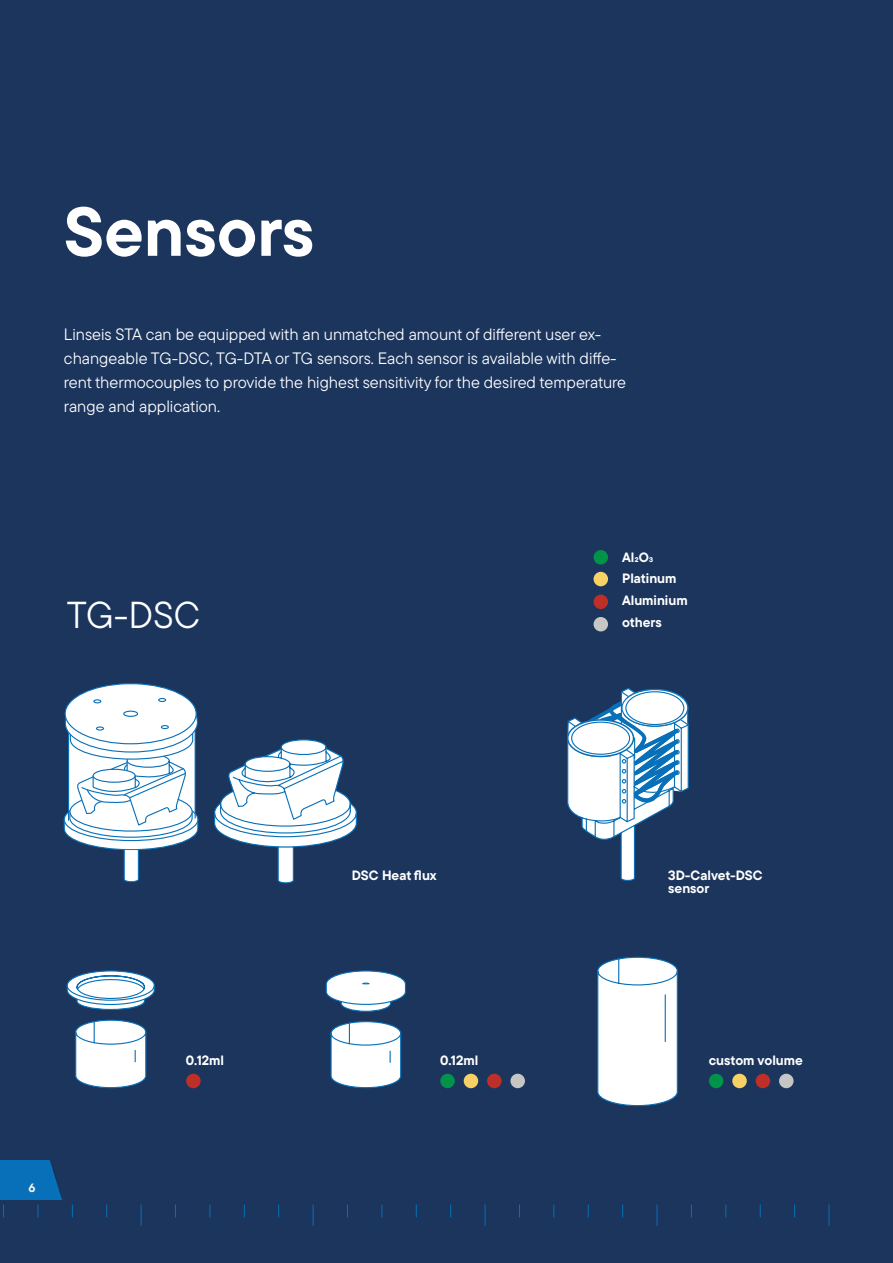
<style>
.page{position:relative;width:893px;height:1263px;background:#1b355d}
.page>*{position:absolute;margin:0;border:0;box-sizing:border-box;transform-origin:0 0}
.t1{font:700 69px "TT Commons Pro";color:#fff}
.t2{font:37.5px "TT Commons Pro";color:#fff}
.t3{font:16.5px/24px "TT Commons Pro";color:#fff}
.t4{font:700 13.5px/21.8px "TT Commons Pro";color:#fff}
.t5{font:700 12px "TT Commons Pro";color:#f9f7f4}
</style>
<div class="page">
<img style="left:0;top:1160px;width:62px;height:39px">
<div style="left:186px;top:1074px;width:15px;height:14px;background:#be2f27;border-radius:50%"></div>
<div style="left:440px;top:1074px;width:15px;height:14px;background:#009349;border-radius:50%"></div>
<div style="left:709px;top:1074px;width:14px;height:14px;background:#009349;border-radius:50%"></div>
<div style="left:464px;top:1074px;width:14px;height:14px;background:#f8d166;border-radius:50%"></div>
<div style="left:732px;top:1074px;width:15px;height:14px;background:#f8d166;border-radius:50%"></div>
<div style="left:487px;top:1074px;width:15px;height:14px;background:#be2f27;border-radius:50%"></div>
<div style="left:756px;top:1074px;width:14px;height:14px;background:#be2f27;border-radius:50%"></div>
<div style="left:594px;top:617px;width:14px;height:14px;background:#c7c6c6;border-radius:50%"></div>
<div style="left:594px;top:595px;width:14px;height:14px;background:#be2f27;border-radius:50%"></div>
<div style="left:594px;top:572px;width:14px;height:14px;background:#f8d166;border-radius:50%"></div>
<div style="left:594px;top:550px;width:14px;height:15px;background:#009349;border-radius:50%"></div>
<div style="left:510px;top:1074px;width:15px;height:14px;background:#c7c6c6;border-radius:50%"></div>
<div style="left:779px;top:1074px;width:15px;height:14px;background:#c7c6c6;border-radius:50%"></div>
<svg style="left:567px;top:688px;width:122px;height:193px"></svg>
<svg style="left:75px;top:1019px;width:72px;height:70px;background:#d3dee8"></svg>
<svg style="left:66px;top:970px;width:89px;height:40px"></svg>
<svg style="left:325px;top:970px;width:81px;height:119px"></svg>
<svg style="left:597px;top:956px;width:81px;height:151px;background:#e5ecf2"></svg>
<svg style="left:63px;top:683px;width:136px;height:200px"></svg>
<div style="left:124px;top:711px;width:14px;height:5px;background:#fff;border-radius:50%"></div>
<div style="left:123px;top:711px;width:15px;height:6px;border:1px solid #0870b8;border-radius:50%"></div>
<svg style="left:214px;top:739px;width:143px;height:145px"></svg>
<svg style="left:829px;top:1204px;width:1px;height:22px"></svg>
<svg style="left:657px;top:1204px;width:1px;height:22px"></svg>
<svg style="left:485px;top:1204px;width:1px;height:22px"></svg>
<svg style="left:313px;top:1204px;width:1px;height:22px"></svg>
<svg style="left:141px;top:1204px;width:1px;height:22px"></svg>
<svg style="left:794px;top:1204px;width:1px;height:13px"></svg>
<svg style="left:622px;top:1204px;width:1px;height:13px"></svg>
<svg style="left:450px;top:1204px;width:1px;height:13px"></svg>
<svg style="left:278px;top:1204px;width:1px;height:13px"></svg>
<svg style="left:106px;top:1204px;width:1px;height:13px"></svg>
<svg style="left:760px;top:1204px;width:1px;height:13px"></svg>
<svg style="left:588px;top:1204px;width:1px;height:13px"></svg>
<svg style="left:416px;top:1204px;width:1px;height:13px"></svg>
<svg style="left:244px;top:1204px;width:1px;height:13px"></svg>
<svg style="left:72px;top:1204px;width:1px;height:13px"></svg>
<svg style="left:726px;top:1204px;width:1px;height:13px"></svg>
<svg style="left:554px;top:1204px;width:1px;height:13px"></svg>
<svg style="left:382px;top:1204px;width:1px;height:13px"></svg>
<svg style="left:210px;top:1204px;width:1px;height:13px"></svg>
<svg style="left:38px;top:1204px;width:1px;height:13px"></svg>
<svg style="left:691px;top:1204px;width:1px;height:13px"></svg>
<svg style="left:519px;top:1204px;width:1px;height:13px"></svg>
<svg style="left:347px;top:1204px;width:1px;height:13px"></svg>
<svg style="left:175px;top:1204px;width:1px;height:13px"></svg>
<svg style="left:3px;top:1204px;width:1px;height:13px"></svg>
<h1 class="t1" style="left:64px;top:179px;width:252px">Sensors</h1>
<p class="t3" style="left:64px;top:322px;width:564px">Linseis STA can be equipped with an unmatched amount of different user ex&shy;changeable TG-DSC, TG-DTA or TG sensors. Each sensor is available with diffe&shy;rent thermocouples to provide the highest sensitivity for the desired temperature range and application.</p>
<h2 class="t2" style="left:67px;top:588px;width:135px">TG-DSC</h2>
<p class="t4" style="left:622px;top:546px;width:67px">Al2O3<br>Platinum<br>Aluminium others</p>
<p class="t5" style="left:28px;top:1178px;width:9px">6</p>
<p class="t4" style="left:352px;top:864px;width:87px">DSC Heat flux</p>
<p class="t4" style="left:668px;top:868px;width:96px;line-height:13.5px">3D-Calvet-DSC sensor</p>
<p class="t4" style="left:186px;top:1049px;width:40px">0.12ml</p>
<p class="t4" style="left:440px;top:1049px;width:40px">0.12ml</p>
<p class="t4" style="left:709px;top:1049px;width:96px">custom volume</p>
</div>
